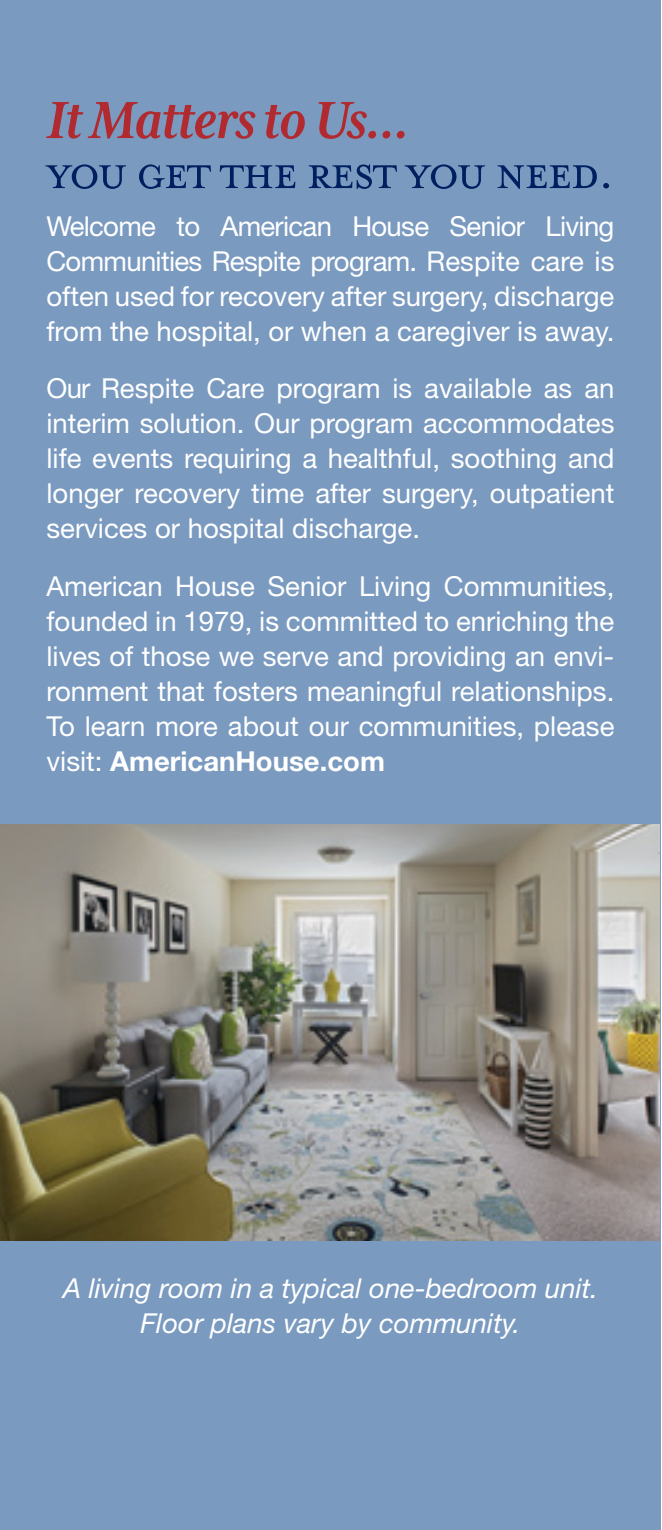
<style>
.page{position:relative;width:662px;height:1530px;background:#fff}
.page>*{position:absolute;margin:0;border:0;box-sizing:border-box;transform-origin:0 0}
.t1{font:italic 700 60px "Mrs Eaves XL Serif Nar OT";letter-spacing:-.025em;color:#b02a2f}
.t2{font:52.5px "Mrs Eaves Small Caps OT";letter-spacing:-.035em;color:#001f60}
.t3{font:27.5px/35px "Helvetica Neue LT Std";color:#fff;text-align:justify}
.t4{font:italic 27.5px/35px "Helvetica Neue LT Std";color:#fff;text-align:center}
.s1{font-weight:700}
</style>
<div class="page">
<div style="left:0;top:0;width:660px;height:1529px;background:#7a9ac0"></div>
<img style="left:0;top:825px;width:659px;height:415px">
<h1 class="t1" style="left:46px;top:90px;width:364px">It Matters to Us...</h1>
<h2 class="t2" style="left:46px;top:144px;width:569px">you get the rest you need.</h2>
<p class="t3" style="left:46px;top:208px;width:569px">Welcome to American House Senior Living Communities Respite program. Respite care is often used for recovery after surgery, discharge from the hospital, or when a caregiver is away.</p>
<p class="t3" style="left:46px;top:370px;width:569px">Our Respite Care program is available as an interim solution. Our program accommodates life events requiring a healthful, soothing and longer recovery time after surgery, outpatient services or hospital discharge.</p>
<p class="t3" style="left:46px;top:568px;width:569px">American House Senior Living Communities, founded in 1979, is committed to enriching the lives of those we serve and providing an envi&shy;ronment that fosters meaningful relationships.<br>To learn more about our communities, please visit: <span class="s1">AmericanHouse.com</span></p>
<p class="t4" style="left:63px;top:1270px;width:536px">A living room in a typical one-bedroom unit.<br>Floor plans vary by community.</p>
</div>
